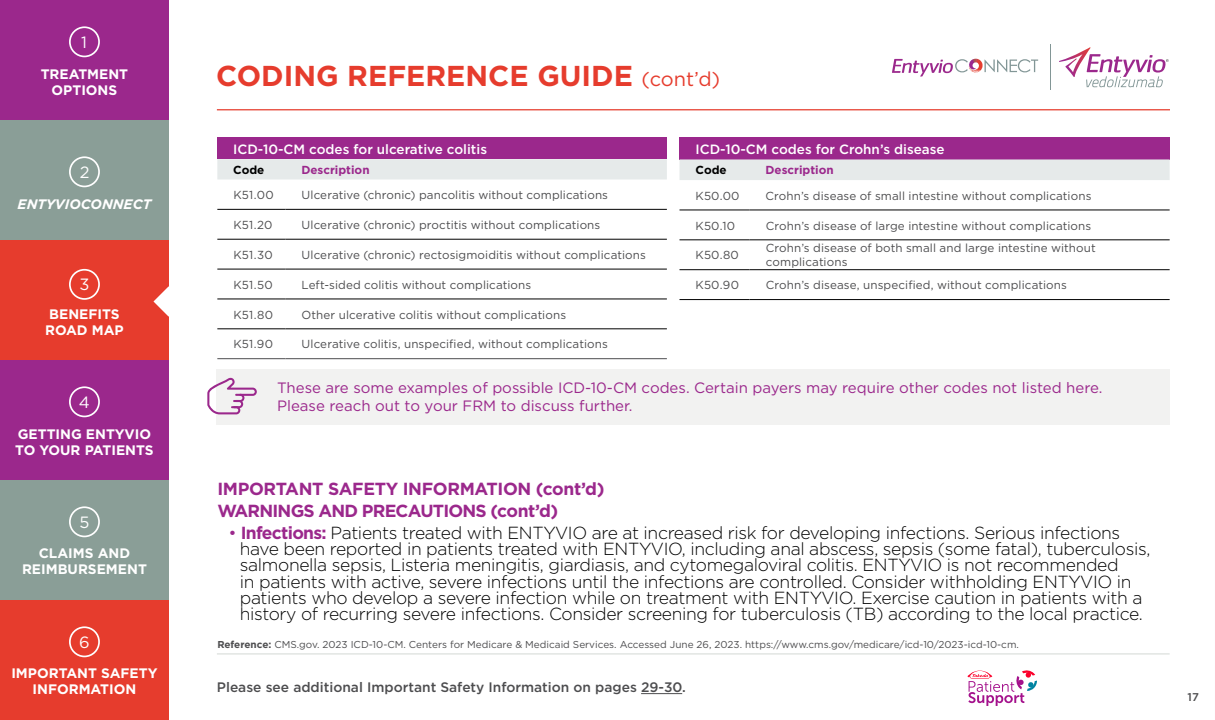
<style>
.page{position:relative;width:1215px;height:720px;background:#fff}
.page>*{position:absolute;margin:0;border:0;box-sizing:border-box;transform-origin:0 0}
.t1{font:700 28.75px "Gotham";color:#e63c2d}
.t2{font:300 17.5px/16.2px "Gotham";letter-spacing:-.02em;color:#000}
.t3{font:700 17.5px/21.9px "Gotham";letter-spacing:-.03em;color:#9b288c}
.t4{font:16.38px "Gotham";color:#fff}
.t5{font:15px/18px "Gotham";color:#9b288c}
.t6{font:700 13.75px/16.5px "Gotham";color:#fff;text-align:center}
.t7{font:500 13.75px "Gotham";color:#4d4d4f}
.t8{font:italic 700 13.75px "Gotham";color:#fff}
.t9{font:500 13.5px "Gotham";color:#fff}
.t10{font:11.62px/13.9px "Gotham";letter-spacing:.005em;color:#4d4d4f}
.t11{font:700 11.62px "Gotham";color:#9b288c}
.t12{font:700 11.62px "Gotham";color:#000}
.t13{font:500 11.25px "Gotham";color:#4d4d4f}
.t14{font:10px "Gotham";color:#4d4d4f}
.s1{font-weight:400;font-size:20px}
.s2{color:#9b288c}
.s3{font-weight:700;color:#9b288c}
.s4{font-weight:700}
</style>
<div class="page">
<hr style="left:217px;top:109px;width:953px;height:1px;background:#e63c2d">
<hr style="left:217px;top:653px;width:953px;height:2px;background:#dce0dd">
<div style="left:0;top:120px;width:169px;height:120px;background:#8a9e97"></div>
<div style="left:0;top:240px;width:169px;height:120px;background:#e63c2d"></div>
<div style="left:0;top:360px;width:169px;height:120px;background:#9b288c"></div>
<div style="left:0;top:480px;width:169px;height:120px;background:#8a9e97"></div>
<div style="left:0;top:600px;width:169px;height:120px;background:#e63c2d"></div>
<div style="left:0;top:0;width:169px;height:120px;background:#9b288c"></div>
<div style="left:69px;top:26px;width:31px;height:31px;border:2px solid #fff;border-radius:50%"></div>
<div style="left:69px;top:156px;width:31px;height:31px;border:2px solid #fff;border-radius:50%"></div>
<div style="left:69px;top:269px;width:31px;height:31px;border:2px solid #fff;border-radius:50%"></div>
<div style="left:69px;top:386px;width:31px;height:31px;border:2px solid #fff;border-radius:50%"></div>
<div style="left:69px;top:506px;width:31px;height:31px;border:2px solid #fff;border-radius:50%"></div>
<div style="left:69px;top:626px;width:31px;height:31px;border:2px solid #fff;border-radius:50%"></div>
<svg style="left:967px;top:670px;width:70px;height:36px"></svg>
<svg style="left:1059px;top:47px;width:110px;height:40px"></svg>
<svg style="left:892px;top:59px;width:146px;height:18px"></svg>
<hr style="left:1050px;top:44px;width:1px;height:46px;background:#829696">
<hr style="left:641px;top:693px;width:41px;height:1px;background:#4d4d4f">
<div style="left:217px;top:137px;width:450px;height:22px;background:#9b288c"></div>
<div style="left:217px;top:159px;width:450px;height:20px;background:#e6eaea"></div>
<hr style="left:217px;top:239px;width:68px;height:1px;background:#000">
<hr style="left:285px;top:239px;width:382px;height:1px;background:#000">
<hr style="left:217px;top:269px;width:68px;height:1px;background:#000">
<hr style="left:285px;top:269px;width:382px;height:1px;background:#000">
<hr style="left:217px;top:209px;width:68px;height:1px;background:#000">
<hr style="left:285px;top:209px;width:382px;height:1px;background:#000">
<hr style="left:217px;top:299px;width:68px;height:1px;background:#000">
<hr style="left:285px;top:299px;width:382px;height:1px;background:#000">
<hr style="left:217px;top:329px;width:68px;height:1px;background:#000">
<hr style="left:285px;top:329px;width:382px;height:1px;background:#000">
<hr style="left:217px;top:358px;width:68px;height:1px;background:#4d4d4f">
<hr style="left:285px;top:358px;width:382px;height:1px;background:#4d4d4f">
<div style="left:679px;top:137px;width:491px;height:22px;background:#9b288c"></div>
<div style="left:679px;top:159px;width:491px;height:21px;background:#e6eaea"></div>
<hr style="left:679px;top:240px;width:71px;height:1px;background:#000">
<hr style="left:750px;top:240px;width:420px;height:1px;background:#000">
<hr style="left:679px;top:269px;width:71px;height:1px;background:#000">
<hr style="left:750px;top:269px;width:420px;height:1px;background:#000">
<hr style="left:679px;top:210px;width:71px;height:1px;background:#000">
<hr style="left:750px;top:210px;width:420px;height:1px;background:#000">
<hr style="left:679px;top:299px;width:71px;height:1px;background:#000">
<hr style="left:750px;top:299px;width:420px;height:1px;background:#000">
<svg style="left:153px;top:286px;width:16px;height:31px"></svg>
<div style="left:216px;top:369px;width:954px;height:56px;background:#f2f2f1"></div>
<svg style="left:207px;top:377px;width:50px;height:37px"></svg>
<p class="t4" style="left:81px;top:31px;width:7px">1</p>
<p class="t6" style="left:41px;top:66px;width:89px">TREATMENT<br>OPTIONS</p>
<p class="t4" style="left:80px;top:161px;width:11px">2</p>
<p class="t8" style="left:18px;top:195px;width:135px">ENTYVIOCONNECT</p>
<p class="t4" style="left:79px;top:274px;width:12px">3</p>
<p class="t6" style="left:45px;top:306px;width:80px">BENEFITS<br>ROAD MAP</p>
<p class="t4" style="left:79px;top:391px;width:12px">4</p>
<p class="t6" style="left:15px;top:426px;width:140px;text-align:left">GETTING ENTYVIO<br>TO YOUR PATIENTS</p>
<p class="t4" style="left:79px;top:511px;width:11px">5</p>
<p class="t6" style="left:22px;top:544px;width:126px">CLAIMS AND<br>REIMBURSEMENT</p>
<p class="t4" style="left:79px;top:631px;width:12px">6</p>
<p class="t6" style="left:11px;top:664px;width:148px">IMPORTANT SAFETY<br>INFORMATION</p>
<h1 class="t1" style="left:216px;top:57px;width:506px">CODING REFERENCE GUIDE <span class="s1">(cont’d)</span></h1>
<p class="t9" style="left:233px;top:140px;width:255px">ICD-10-CM codes for ulcerative colitis</p>
<p class="t12" style="left:233px;top:162px;width:33px">Code</p>
<p class="t11" style="left:301px;top:162px;width:70px">Description</p>
<p class="t10" style="left:233px;top:188px;width:42px">K51.00</p>
<p class="t10" style="left:302px;top:188px;width:308px">Ulcerative (chronic) pancolitis without complications</p>
<p class="t10" style="left:233px;top:218px;width:41px">K51.20</p>
<p class="t10" style="left:302px;top:218px;width:300px">Ulcerative (chronic) proctitis without complications</p>
<p class="t10" style="left:233px;top:248px;width:41px">K51.30</p>
<p class="t10" style="left:302px;top:248px;width:346px">Ulcerative (chronic) rectosigmoiditis without complications</p>
<p class="t10" style="left:233px;top:277px;width:41px">K51.50</p>
<p class="t10" style="left:302px;top:277px;width:231px">Left-sided colitis without complications</p>
<p class="t10" style="left:233px;top:307px;width:41px">K51.80</p>
<p class="t10" style="left:302px;top:307px;width:266px">Other ulcerative colitis without complications</p>
<p class="t10" style="left:233px;top:337px;width:41px">K51.90</p>
<p class="t10" style="left:302px;top:337px;width:308px">Ulcerative colitis, unspecified, without complications</p>
<p class="t9" style="left:696px;top:140px;width:251px">ICD-10-CM codes for Crohn’s disease</p>
<p class="t12" style="left:696px;top:163px;width:33px">Code</p>
<p class="t11" style="left:766px;top:163px;width:70px">Description</p>
<p class="t10" style="left:696px;top:188px;width:46px">K50.00</p>
<p class="t10" style="left:766px;top:188px;width:327px">Crohn’s disease of small intestine without complications</p>
<p class="t10" style="left:696px;top:218px;width:41px">K50.10</p>
<p class="t10" style="left:766px;top:218px;width:327px">Crohn’s disease of large intestine without complications</p>
<p class="t10" style="left:696px;top:248px;width:45px">K50.80</p>
<p class="t10" style="left:766px;top:241px;width:331px">Crohn’s disease of both small and large intestine without complications</p>
<p class="t10" style="left:696px;top:278px;width:45px">K50.90</p>
<p class="t10" style="left:766px;top:278px;width:302px">Crohn’s disease, unspecified, without complications</p>
<p class="t5" style="left:277px;top:378px;width:827px">These are some examples of possible ICD-10-CM codes. Certain payers may require other codes not listed here.<br>Please reach out to your FRM to discuss further.</p>
<p class="t3" style="left:217px;top:478px;width:389px">IMPORTANT SAFETY INFORMATION (cont’d)<br>WARNINGS AND PRECAUTIONS (cont’d)</p>
<p class="t2" style="left:240px;top:524px;width:912px;text-indent:-11px"><span class="s2">•</span> <span class="s3">Infections:</span> Patients treated with ENTYVIO are at increased risk for developing infections. Serious infections have been reported in patients treated with ENTYVIO, including anal abscess, sepsis (some fatal), tuberculosis, salmonella sepsis, Listeria meningitis, giardiasis, and cytomegaloviral colitis. ENTYVIO is not recommended<br>in patients with active, severe infections until the infections are controlled. Consider withholding ENTYVIO in patients who develop a severe infection while on treatment with ENTYVIO. Exercise caution in patients with a history of recurring severe infections. Consider screening for tuberculosis (TB) according to the local practice.</p>
<p class="t14" style="left:217px;top:638px;width:803px"><span class="s4">Reference:</span> CMS.gov. 2023 ICD-10-CM. Centers for Medicare &amp; Medicaid Services. Accessed June 26, 2023. https://www.cms.gov/medicare/icd-10/2023-icd-10-cm.</p>
<p class="t7" style="left:217px;top:678px;width:471px">Please see additional Important Safety Information on pages 29-30.</p>
<p class="t13" style="left:1188px;top:690px;width:13px">17</p>
</div>
